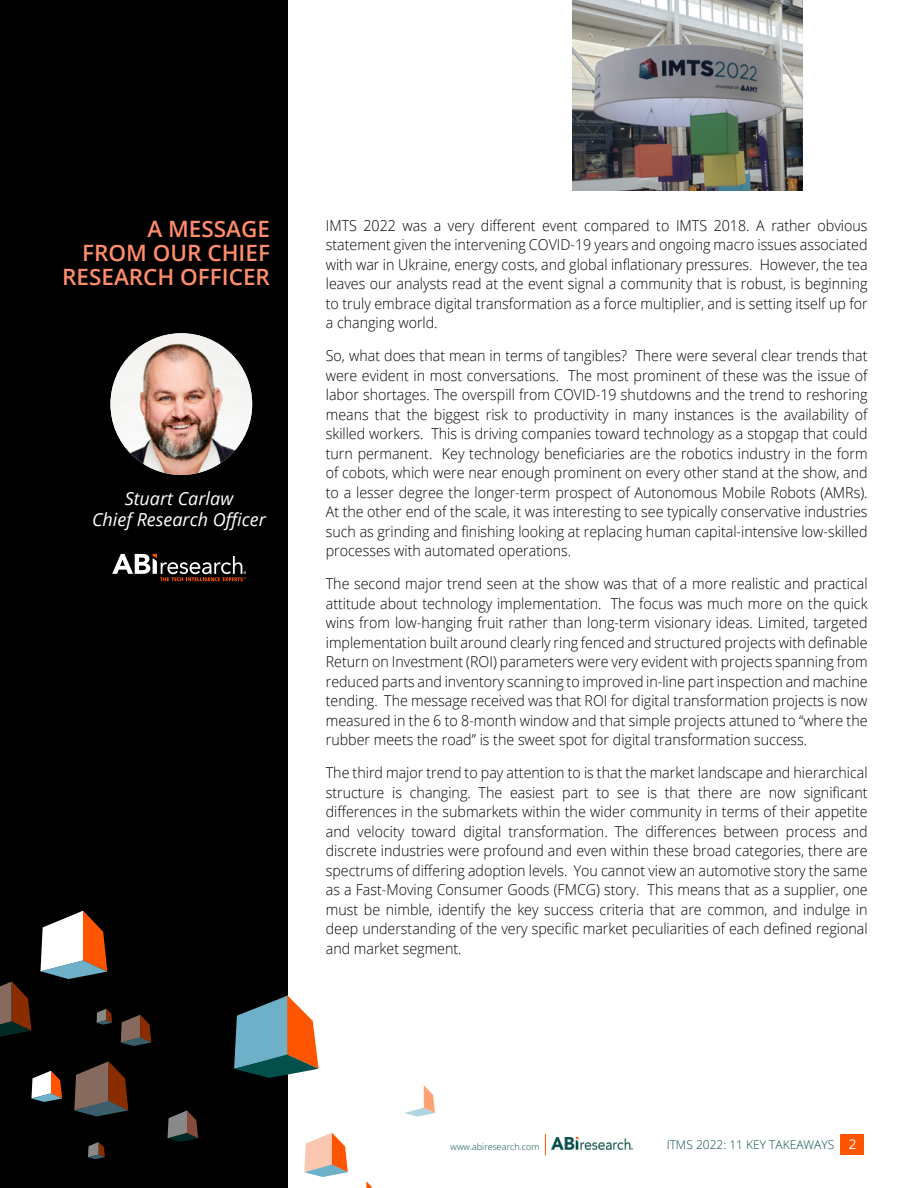
<style>
.page{position:relative;width:918px;height:1188px;background:#fff}
.page>*{position:absolute;margin:0;border:0;box-sizing:border-box;transform-origin:0 0}
.t1{font:600 22.5px/24px "Open Sans";color:#ff8d6b;text-align:right}
.t2{font:italic 18px/21px "Open Sans";color:#fff;text-align:center}
.t3{font:300 15px/19.5px "Open Sans";color:#000;text-align:justify;scale:.95 1}
.t4{font:300 12px "Open Sans";color:#034f4a}
.t5{font:300 9px "Open Sans";color:#034f4a}
.s1{font-weight:400;font-size:13.5px;color:#fff}
</style>
<div class="page">
<div style="left:0;top:0;width:287px;height:1188px;background:#000"></div>
<svg style="left:74px;top:1061px;width:54px;height:55px"></svg>
<svg style="left:234px;top:995px;width:85px;height:83px"></svg>
<svg style="left:40px;top:910px;width:67px;height:69px"></svg>
<svg style="left:0;top:981px;width:31px;height:56px"></svg>
<svg style="left:88px;top:1142px;width:17px;height:17px"></svg>
<svg style="left:405px;top:1085px;width:30px;height:31px"></svg>
<svg style="left:121px;top:1015px;width:30px;height:31px"></svg>
<svg style="left:31px;top:1071px;width:31px;height:31px"></svg>
<svg style="left:304px;top:1133px;width:44px;height:44px"></svg>
<svg style="left:167px;top:1110px;width:31px;height:32px"></svg>
<svg style="left:97px;top:1009px;width:15px;height:16px"></svg>
<svg style="left:366px;top:1181px;width:6px;height:7px"></svg>
<div style="left:841px;top:1134px;width:23px;height:20px;background:#ff5400"></div>
<img style="left:551px;top:1138px;width:82px;height:12px">
<svg style="left:545px;top:1134px;width:1px;height:21px"></svg>
<img style="left:572px;top:0;width:231px;height:191px">
<img style="left:110px;top:333px;width:142px;height:142px;border-radius:71px">
<svg style="left:112px;top:554px;width:134px;height:27px"></svg>
<h1 class="t1" style="left:62px;top:216px;width:209px">A MESSAGE<br>FROM OUR CHIEF<br>RESEARCH OFFICER</h1>
<p class="t2" style="left:92px;top:488px;width:175px">Stuart Carlaw<br>Chief Research Officer</p>
<p class="t3" style="left:326px;top:215px;width:572px">IMTS 2022 was a very different event compared to IMTS 2018. A rather obvious statement given the intervening COVID-19 years and ongoing macro issues associated with war in Ukraine, energy costs, and global inflationary pressures. However, the tea leaves our analysts read at the event signal a community that is robust, is beginning to truly embrace digital transformation as a force multiplier, and is setting itself up for a changing world.</p>
<p class="t3" style="left:326px;top:346px;width:572px">So, what does that mean in terms of tangibles? There were several clear trends that were evident in most conversations. The most prominent of these was the issue of labor shortages. The overspill from COVID-19 shutdowns and the trend to reshoring means that the biggest risk to productivity in many instances is the availability of skilled workers. This is driving companies toward technology as a stopgap that could turn permanent. Key technology beneficiaries are the robotics industry in the form of cobots, which were near enough prominent on every other stand at the show, and to a lesser degree the longer-term prospect of Autonomous Mobile Robots (AMRs).<br>At the other end of the scale, it was interesting to see typically conservative industries such as grinding and finishing looking at replacing human capital-intensive low-skilled processes with automated operations.</p>
<p class="t3" style="left:326px;top:574px;width:572px">The second major trend seen at the show was that of a more realistic and practical attitude about technology implementation. The focus was much more on the quick wins from low-hanging fruit rather than long-term visionary ideas. Limited, targeted implementation built around clearly ring fenced and structured projects with definable Return on Investment (ROI) parameters were very evident with projects spanning from reduced parts and inventory scanning to improved in-line part inspection and machine tending. The message received was that ROI for digital transformation projects is now measured in the 6 to 8-month window and that simple projects attuned to “where the rubber meets the road” is the sweet spot for digital transformation success.</p>
<p class="t3" style="left:326px;top:763px;width:572px">The third major trend to pay attention to is that the market landscape and hierarchical structure is changing. The easiest part to see is that there are now significant differences in the submarkets within the wider community in terms of their appetite and velocity toward digital transformation. The differences between process and discrete industries were profound and even within these broad categories, there are spectrums of differing adoption levels. You cannot view an automotive story the same as a Fast-Moving Consumer Goods (FMCG) story. This means that as a supplier, one must be nimble, identify the key success criteria that are common, and indulge in deep understanding of the very specific market peculiarities of each defined regional and market segment.</p>
<p class="t5" style="left:451px;top:1141px;width:90px">www.abiresearch.com</p>
<p class="t4" style="left:667px;top:1137px;width:191px">ITMS 2022: 11 KEY TAKEAWAYS <span class="s1">2</span></p>
</div>
